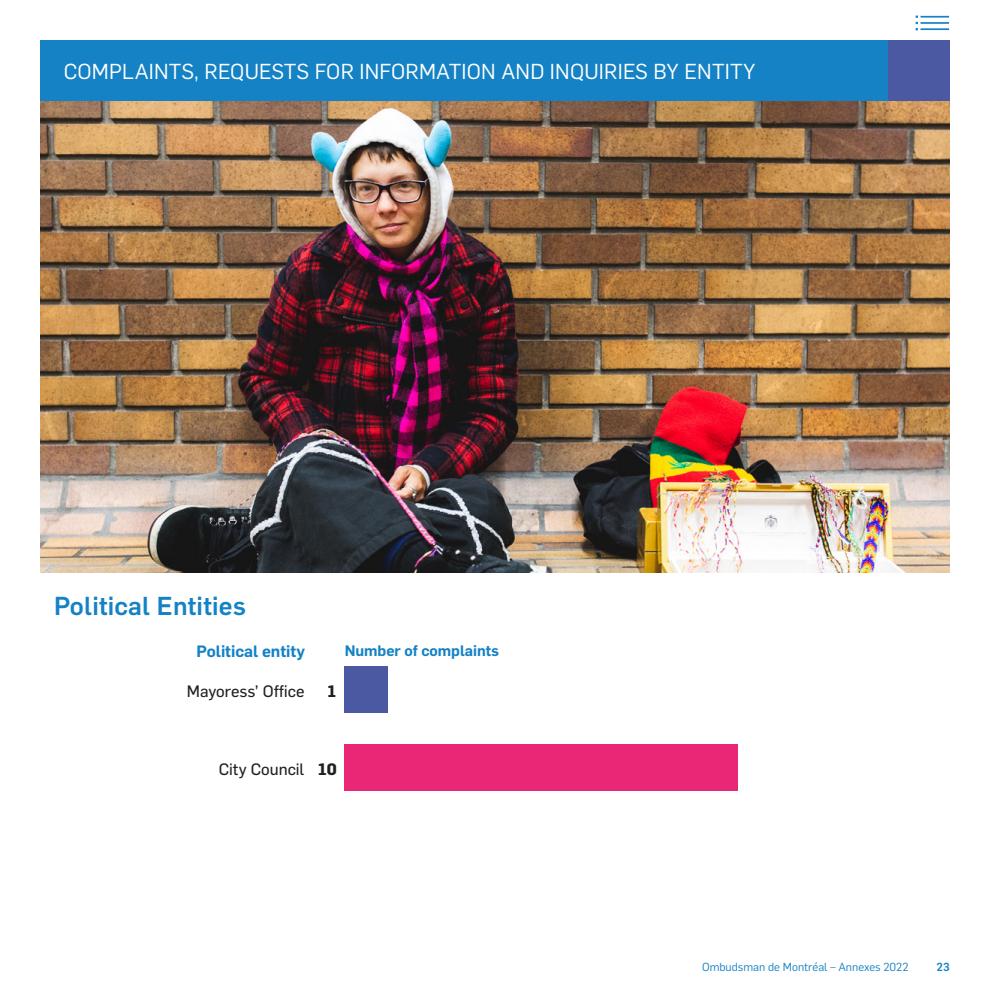
<style>
.page{position:relative;width:990px;height:990px;background:#fff}
.page>*{position:absolute;margin:0;border:0;box-sizing:border-box;transform-origin:0 0}
.GR_Tit_Section{font:500 25.5px "Flama";letter-spacing:.01em;color:#1582c5}
.t1{font:21.25px "Flama";letter-spacing:.01em;color:#fff}
.TEXT_Flama{font:16.25px "Flama Basic";color:#231f20}
.TEXT_Flama-2{font:700 16.25px "Flama";color:#231f20}
.TEXT_Flama-3{font:600 16.12px "Flama";color:#1582c5}
.TEXT_Flama-4{font:600 14.88px "Flama";color:#1582c5}
.t2{font:11.5px "Flama";color:#1582c5}
.t3{font:500 11.5px "Flama";color:#1582c5}
.s1{font-family:"Flama";font-weight:700}
</style>
<div class="page">
<div style="left:41px;top:40px;width:847px;height:61px;background:#1582c5"></div>
<hr style="left:921px;top:28px;width:28px;height:2px;background:#1582c5">
<hr style="left:921px;top:22px;width:28px;height:2px;background:#1582c5">
<hr style="left:921px;top:16px;width:28px;height:2px;background:#1582c5">
<svg style="left:916px;top:16px;width:2px;height:14px"></svg>
<div style="left:888px;top:40px;width:62px;height:61px;background:#4a59a2"></div>
<img style="left:41px;top:101px;width:909px;height:472px">
<div style="left:344px;top:744px;width:394px;height:47px;background:#ea2677"></div>
<div style="left:344px;top:666px;width:44px;height:47px;background:#4a59a2"></div>
<p class="t1" style="left:64px;top:57px;width:693px">COMPLAINTS, REQUESTS FOR INFORMATION AND INQUIRIES BY ENTITY</p>
<p class="GR_Tit_Section" style="left:54px;top:587px;width:194px">Political Entities</p>
<p class="TEXT_Flama-3" style="left:197px;top:639px;width:110px">Political entity</p>
<p class="TEXT_Flama-4" style="left:345px;top:640px;width:156px">Number of complaints</p>
<p class="TEXT_Flama" style="left:187px;top:680px;width:119px">Mayoress’ Office</p>
<p class="TEXT_Flama-2" style="left:327px;top:680px;width:11px">1</p>
<p class="TEXT_Flama" style="left:219px;top:758px;width:120px">City Council <span class="s1">10</span></p>
<p class="t2" style="left:702px;top:959px;width:208px">Ombudsman de Montréal – Annexes 2022</p>
<p class="t3" style="left:937px;top:959px;width:15px">23</p>
</div>
